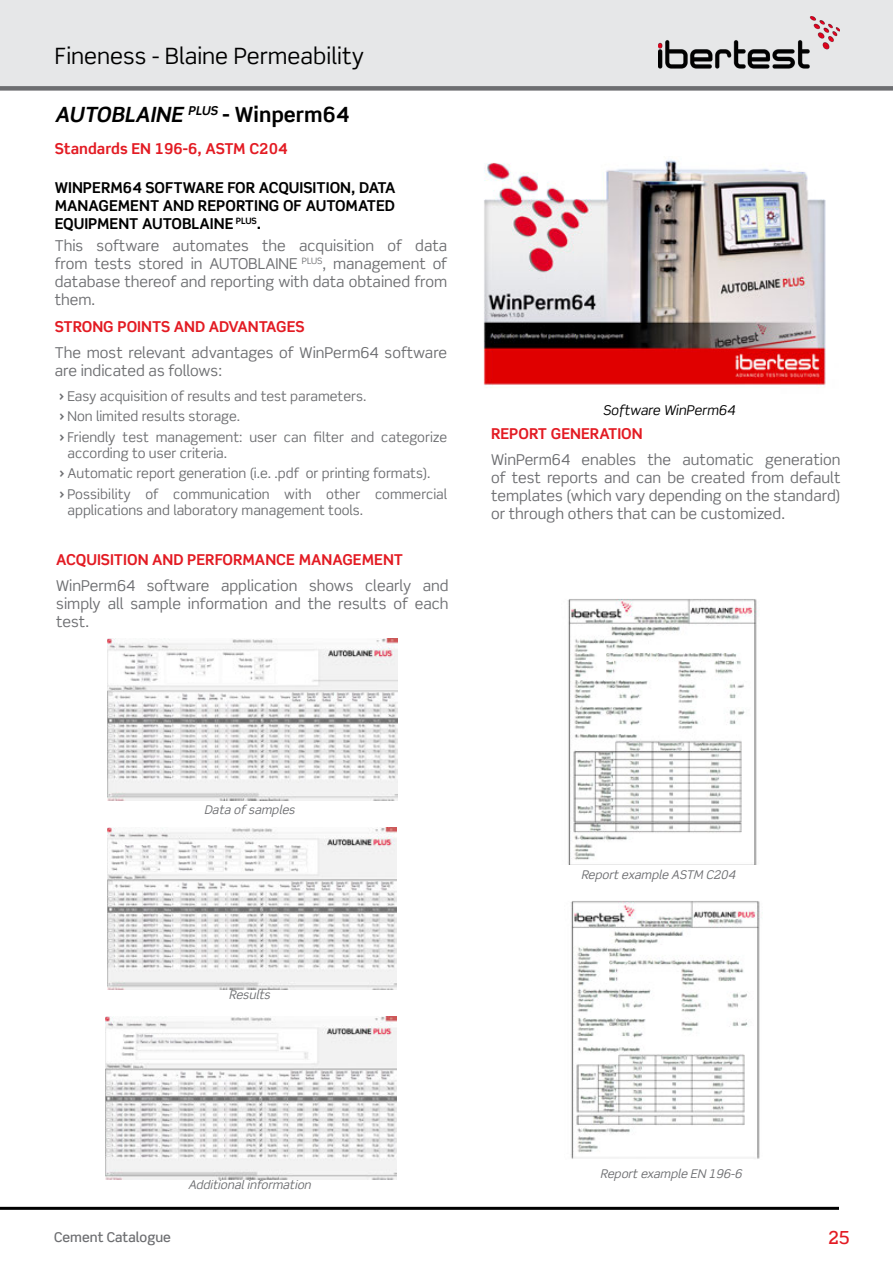
<style>
.page{position:relative;width:893px;height:1263px;background:#fff}
.page>*{position:absolute;margin:0;border:0;box-sizing:border-box;transform-origin:0 0}
.t1{font:22.5px "Scene Std";color:#000}
.t2{font:700 21px "Scene Std";color:#000}
.t3{font:italic 700 21px "Scene Std";color:#000}
.t4{font:500 18px "Scene Std";color:#e31b23}
.t5{font:15px/18px "Scene Std";color:#6d6e71;text-align:justify}
.t6{font:700 15px "Scene Std";color:#e31b23}
.t7{font:700 15px/18px "Scene Std";color:#000;text-align:justify}
.t8{font:13.5px/20.4px "Scene Std";color:#6d6e71}
.t9{font:italic 13.5px "Scene Std";color:#000}
.t10{font:500 13.5px "Scene Std";color:#6d6e71}
.t11{font:italic 12px "Scene Std";color:#6d6e71}
.s1{font-weight:700;font-size:15px}
</style>
<div class="page">
<hr style="left:0;top:1207px;width:839px;height:3px;background:#000">
<div style="left:0;top:0;width:893px;height:89px;background:#e6e7e8"></div>
<img style="left:658px;top:17px;width:181px;height:52px">
<div style="left:0;top:86px;width:893px;height:5px;background:#6d6e71"></div>
<img style="left:567px;top:599px;width:190px;height:266px">
<img style="left:570px;top:901px;width:193px;height:258px">
<img style="left:105px;top:1016px;width:292px;height:163px">
<img style="left:107px;top:638px;width:291px;height:163px">
<img style="left:107px;top:828px;width:290px;height:161px">
<img style="left:483px;top:160px;width:343px;height:228px">
<h1 class="t1" style="left:55px;top:42px;width:311px">Fineness - Blaine Permeability</h1>
<h2 class="t3" style="left:55px;top:102px;width:30px">AUTO</h2>
<h2 class="t3" style="left:111px;top:102px;width:52px">BLAINE</h2>
<h2 class="t2" style="left:188px;top:102px;width:163px"><sup>PLUS</sup> - WINPERM64</h2>
<p class="t6" style="left:55px;top:139px;width:168px">STANDARDS EN 196-6, ASTM</p>
<p class="t6" style="left:249px;top:139px;width:40px">C204</p>
<p class="t7" style="left:55px;top:178px;width:342px">WINPERM64 SOFTWARE FOR ACQUISITION, DATA MANAGEMENT AND REPORTING OF AUTOMATED EQUIPMENT AUTOBLAINE <sup>PLUS</sup>.</p>
<p class="t5" style="left:55px;top:237px;width:394px">This software automates the acquisition of data from tests stored in AUTOBLAINE <sup>PLUS</sup>, management of database thereof and reporting with data obtained from them.</p>
<p class="t6" style="left:55px;top:317px;width:251px">STRONG POINTS AND ADVANTAGES</p>
<p class="t5" style="left:55px;top:344px;width:394px">The most relevant advantages of WinPerm64 software are indicated as follows:</p>
<p class="t8" style="left:59px;top:386px;width:390px"><span class="s1">›</span> Easy acquisition of results and test parameters.<br><span class="s1">›</span> Non limited results storage.<br><span class="s1">›</span> Friendly test management: user can filter and categorize</p>
<p class="t8" style="left:59px;top:443px;width:390px;text-indent:9px">according to user criteria.<br><span class="s1">›</span> Automatic report generation (i.e. .pdf or printing formats).<br><span class="s1">›</span> Possibility of communication with other commercial</p>
<p class="t8" style="left:68px;top:500px;width:297px">applications and laboratory management tools.</p>
<p class="t6" style="left:56px;top:550px;width:348px">ACQUISITION AND PERFORMANCE MANAGEMENT</p>
<p class="t5" style="left:56px;top:577px;width:394px">WinPerm64 software application shows clearly and simply all sample information and the results of each test.</p>
<p class="t9" style="left:603px;top:401px;width:134px">Software WinPerm64</p>
<p class="t6" style="left:491px;top:424px;width:153px">REPORT GENERATION</p>
<p class="t5" style="left:491px;top:451px;width:351px">WinPerm64 enables the automatic generation of test reports and can be created from default templates (which vary depending on the standard) or through others that can be customized.</p>
<p class="t11" style="left:204px;top:803px;width:95px">Data ofsamples</p>
<p class="t11" style="left:229px;top:987px;width:46px">Results</p>
<p class="t11" style="left:188px;top:1177px;width:127px">Additionalinformation</p>
<p class="t11" style="left:581px;top:867px;width:159px">Reportexample ASTM C204</p>
<p class="t11" style="left:600px;top:1166px;width:146px">Reportexample EN 196-6</p>
<p class="t10" style="left:54px;top:1228px;width:119px">Cement Catalogue</p>
<p class="t4" style="left:828px;top:1226px;width:23px">25</p>
</div>
